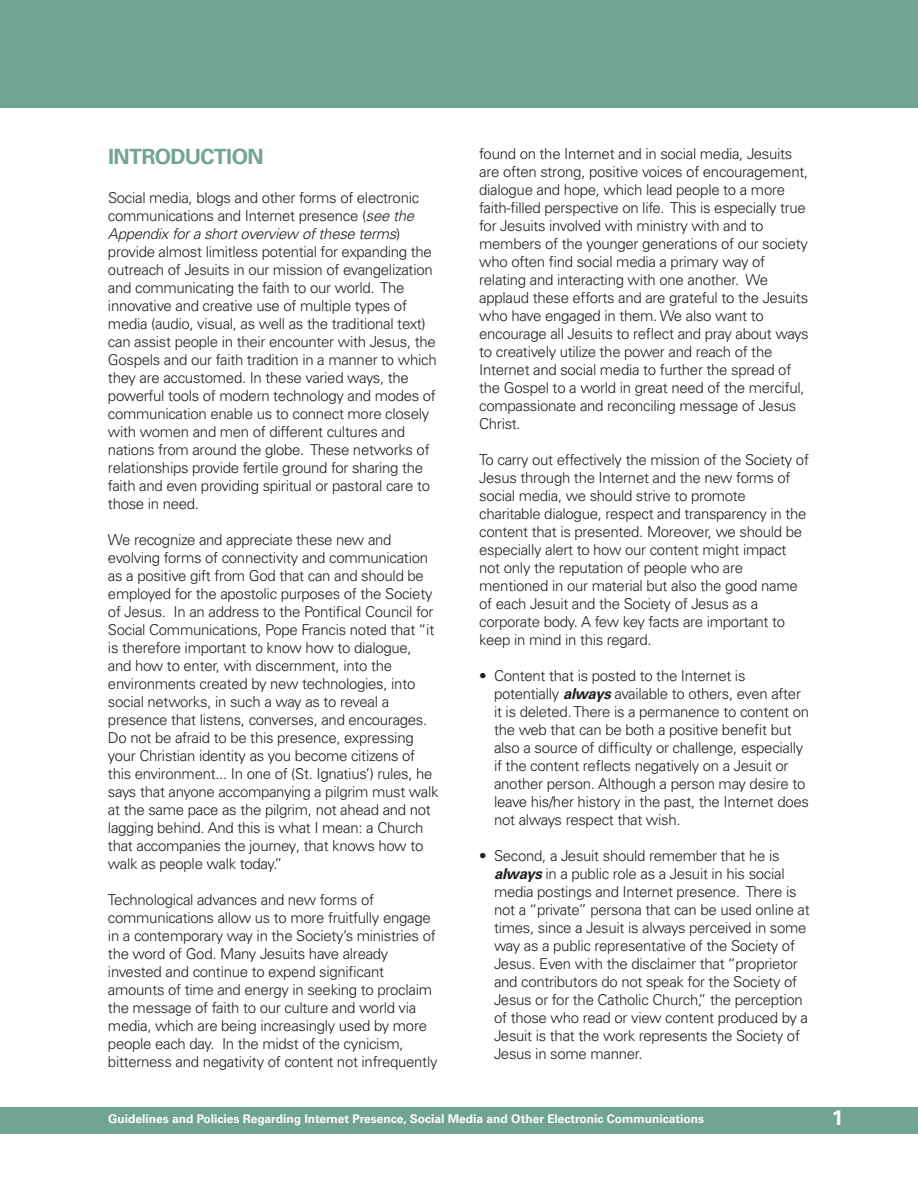
<style>
.page{position:relative;width:918px;height:1188px;background:#fff}
.page>*{position:absolute;margin:0;border:0;box-sizing:border-box;transform-origin:0 0}
.t1{font:700 21px "Univers Com 65";letter-spacing:-.025em;color:#71a492}
.t2{font:700 21px "Univers Com 65";color:#fff}
.t3{font:300 15px/18px "Univers Com 45";letter-spacing:-.02em;color:#231f20}
.t4{font:12px "Univers Com 65 Bold OTF";color:#fff}
.s1{font-style:italic}
.s2{font-family:"Univers Com 65";font-weight:700;font-style:italic}
</style>
<div class="page">
<div style="left:0;top:0;width:918px;height:108px;background:#71a492"></div>
<div style="left:0;top:1107px;width:918px;height:27px;background:#71a492"></div>
<h1 class="t1" style="left:108px;top:144px;width:157px">INTRODUCTION</h1>
<p class="t3" style="left:108px;top:188px;width:330px">Social media, blogs and other forms of electronic communications and Internet presence (<span class="s1">see the Appendix for a short overview of these terms</span>) provide almost limitless potential for expanding the outreach of Jesuits in our mission of evangelization and communicating the faith to our world. The innovative and creative use of multiple types of media (audio, visual, as well as the traditional text) can assist people in their encounter with Jesus, the Gospels and our faith tradition in a manner to which they are accustomed. In these varied ways, the powerful tools of modern technology and modes of communication enable us to connect more closely with women and men of different cultures and nations from around the globe. These networks of relationships provide fertile ground for sharing the faith and even providing spiritual or pastoral care to those in need.</p>
<p class="t3" style="left:108px;top:530px;width:332px">We recognize and appreciate these new and evolving forms of connectivity and communication as a positive gift from God that can and should be employed for the apostolic purposes of the Society of Jesus. In an address to the Pontifical Council for Social Communications, Pope Francis noted that “it is therefore important to know how to dialogue, and how to enter, with discernment, into the environments created by new technologies, into social networks, in such a way as to reveal a presence that listens, converses, and encourages.<br>Do not be afraid to be this presence, expressing your Christian identity as you become citizens of this environment... In one of (St. Ignatius’) rules, he says that anyone accompanying a pilgrim must walk at the same pace as the pilgrim, not ahead and not lagging behind. And this is what I mean: a Church that accompanies the journey, that knows how to walk as people walk today.”</p>
<p class="t3" style="left:108px;top:890px;width:331px">Technological advances and new forms of communications allow us to more fruitfully engage in a contemporary way in the Society’s ministries of the word of God. Many Jesuits have already invested and continue to expend significant amounts of time and energy in seeking to proclaim the message of faith to our culture and world via media, which are being increasingly used by more people each day. In the midst of the cynicism, bitterness and negativity of content not infrequently</p>
<p class="t3" style="left:479px;top:145px;width:331px">found on the Internet and in social media, Jesuits are often strong, positive voices of encouragement, dialogue and hope, which lead people to a more faith-filled perspective on life. This is especially true for Jesuits involved with ministry with and to members of the younger generations of our society who often find social media a primary way of relating and interacting with one another. We applaud these efforts and are grateful to the Jesuits who have engaged in them. We also want to encourage all Jesuits to reflect and pray about ways to creatively utilize the power and reach of the Internet and social media to further the spread of the Gospel to a world in great need of the merciful, compassionate and reconciling message of Jesus Christ.</p>
<p class="t3" style="left:479px;top:451px;width:331px">To carry out effectively the mission of the Society of Jesus through the Internet and the new forms of social media, we should strive to promote charitable dialogue, respect and transparency in the content that is presented. Moreover, we should be especially alert to how our content might impact not only the reputation of people who are mentioned in our material but also the good name of each Jesuit and the Society of Jesus as a corporate body. A few key facts are important to keep in mind in this regard.</p>
<p class="t3" style="left:494px;top:667px;width:317px;text-indent:-15px">• Content that is posted to the Internet is potentially <span class="s2">always</span> available to others, even after it is deleted.There is a permanence to content on the web that can be both a positive benefit but also a source of difficulty or challenge, especially if the content reflects negatively on a Jesuit or another person. Although a person may desire to leave his/her history in the past, the Internet does not always respect that wish.</p>
<p class="t3" style="left:494px;top:847px;width:317px;text-indent:-15px">• Second, a Jesuit should remember that he is <span class="s2">always</span> in a public role as a Jesuit in his social media postings and Internet presence. There is not a “private” persona that can be used online at times, since a Jesuit is always perceived in some way as a public representative of the Society of Jesus. Even with the disclaimer that “proprietor and contributors do not speak for the Society of Jesus or for the Catholic Church,” the perception of those who read or view content produced by a Jesuit is that the work represents the Society of Jesus in some manner.</p>
<p class="t4" style="left:108px;top:1112px;width:598px">Guidelines and Policies Regarding Internet Presence, Social Media and Other Electronic Communications</p>
<h1 class="t2" style="left:832px;top:1105px;width:13px">1</h1>
</div>
